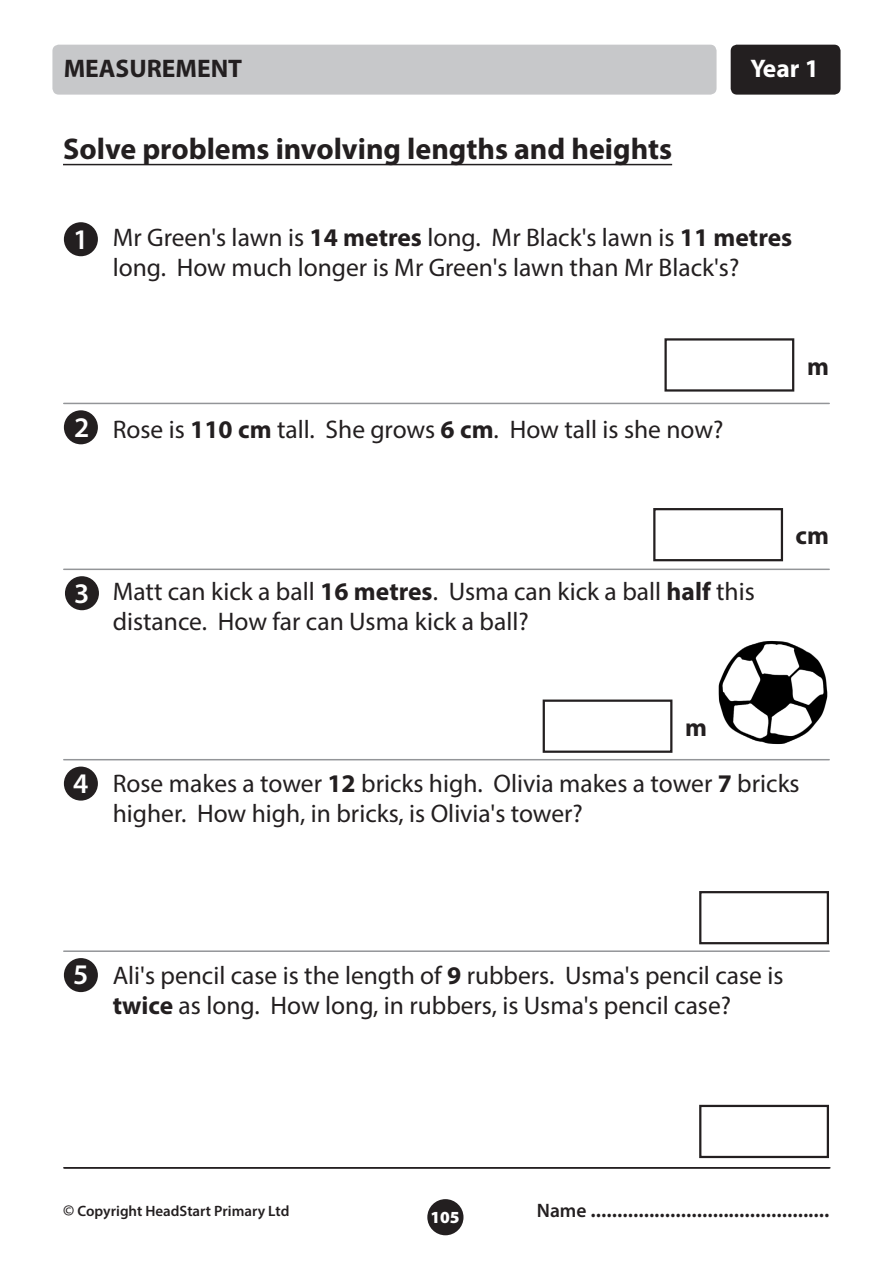
<style>
.page{position:relative;width:893px;height:1263px;background:#fff}
.page>*{position:absolute;margin:0;border:0;box-sizing:border-box;transform-origin:0 0}
.t1{font:700 30px "Myriad Pro";color:#231f20}
.t2{font:600 28.5px "Myriad Pro";color:#fff}
.t3{font:25.5px/30px "Myriad Pro";color:#231f20}
.t4{font:700 25.5px "Myriad Pro";color:#231f20}
.t5{font:700 25.5px "Myriad Pro";color:#fff}
.t6{font:600 22.5px "Myriad Pro";color:#231f20}
.t7{font:900 16.95px "Myriad Pro";color:#fff}
.t8{font:600 15px "Myriad Pro";color:#231f20}
.s1{font-weight:700}
.s2{font-size:16.5px}
.s3{font-size:19.5px}
</style>
<div class="page">
<div style="left:427px;top:1199px;width:36px;height:36px;background:#231f20;border-radius:50%"></div>
<div style="left:731px;top:45px;width:109px;height:50px;background:#231f20;border-radius:6px"></div>
<div style="left:52px;top:45px;width:664px;height:50px;background:#c7c8ca;border-radius:6px"></div>
<hr style="left:63px;top:164px;width:609px;height:1px;background:#231f20">
<hr style="left:64px;top:569px;width:765px;height:1px;background:#939598">
<hr style="left:64px;top:759px;width:765px;height:1px;background:#939598">
<hr style="left:64px;top:950px;width:765px;height:2px;background:#939598">
<hr style="left:64px;top:403px;width:765px;height:1px;background:#939598">
<div style="left:64px;top:222px;width:34px;height:34px;background:#231f20;border-radius:50%"></div>
<div style="left:64px;top:410px;width:34px;height:34px;background:#231f20;border-radius:50%"></div>
<div style="left:65px;top:576px;width:34px;height:34px;background:#231f20;border-radius:50%"></div>
<div style="left:64px;top:766px;width:34px;height:35px;background:#231f20;border-radius:50%"></div>
<div style="left:64px;top:958px;width:34px;height:34px;background:#231f20;border-radius:50%"></div>
<div style="left:664px;top:338px;width:130px;height:54px;border:2px solid #231f20"></div>
<div style="left:543px;top:699px;width:129px;height:54px;border:2px solid #231f20"></div>
<div style="left:653px;top:508px;width:130px;height:53px;border:2px solid #231f20"></div>
<div style="left:699px;top:891px;width:130px;height:53px;border:2px solid #231f20"></div>
<div style="left:699px;top:1105px;width:130px;height:53px;border:2px solid #231f20"></div>
<hr style="left:64px;top:1167px;width:765px;height:1px;background:#231f20">
<hr style="left:65px;top:1167px;width:765px;height:1px;background:#231f20">
<img style="left:718px;top:641px;width:53px;height:99px">
<p class="t4" style="left:64px;top:52px;width:180px">MEASUREMENT</p>
<p class="t5" style="left:750px;top:52px;width:70px">Year 1</p>
<p class="t1" style="left:63px;top:129px;width:611px">Solve problems involving lengths and heights</p>
<p class="t2" style="left:73px;top:221px;width:17px">1</p>
<p class="t3" style="left:113px;top:222px;width:681px">Mr Green's lawn is <span class="s1">14 metres</span> long. Mr Black's lawn is <span class="s1">11 metres </span>long. How much longer is Mr Green's lawn than Mr Black's?</p>
<p class="t2" style="left:74px;top:409px;width:17px">2</p>
<p class="t3" style="left:113px;top:414px;width:612px">Rose is <span class="s1">110 cm</span> tall. She grows <span class="s1">6 cm</span>. How tall is she now?</p>
<p class="t4" style="left:807px;top:349px;width:23px">m</p>
<p class="t2" style="left:74px;top:575px;width:17px">3</p>
<p class="t3" style="left:113px;top:576px;width:644px">Matt can kick a ball <span class="s1">16 metres</span>. Usma can kick a ball <span class="s1">half</span> this distance. How far can Usma kick a ball?</p>
<p class="t4" style="left:796px;top:519px;width:35px">cm</p>
<p class="t2" style="left:73px;top:765px;width:17px">4</p>
<p class="t4" style="left:685px;top:710px;width:23px">m</p>
<p class="t3" style="left:113px;top:768px;width:688px">Rose makes a tower <span class="s1">12</span> bricks high. Olivia makes a tower <span class="s1">7</span> bricks higher. How high, in bricks, is Olivia's tower?</p>
<p class="t2" style="left:73px;top:957px;width:17px">5</p>
<p class="t3" style="left:113px;top:960px;width:672px">Ali's pencil case is the length of <span class="s1">9</span> rubbers. Usma's pencil case is <span class="s1">twice</span> as long. How long, in rubbers, is Usma's pencil case?</p>
<p class="t8" style="left:63px;top:1202px;width:228px"><span class="s2">©</span> Copyright HeadStart Primary Ltd</p>
<p class="t7" style="left:430px;top:1206px;width:31px">105</p>
<p class="t6" style="left:537px;top:1195px;width:294px"><span class="s3">Name</span> .............................................</p>
</div>
